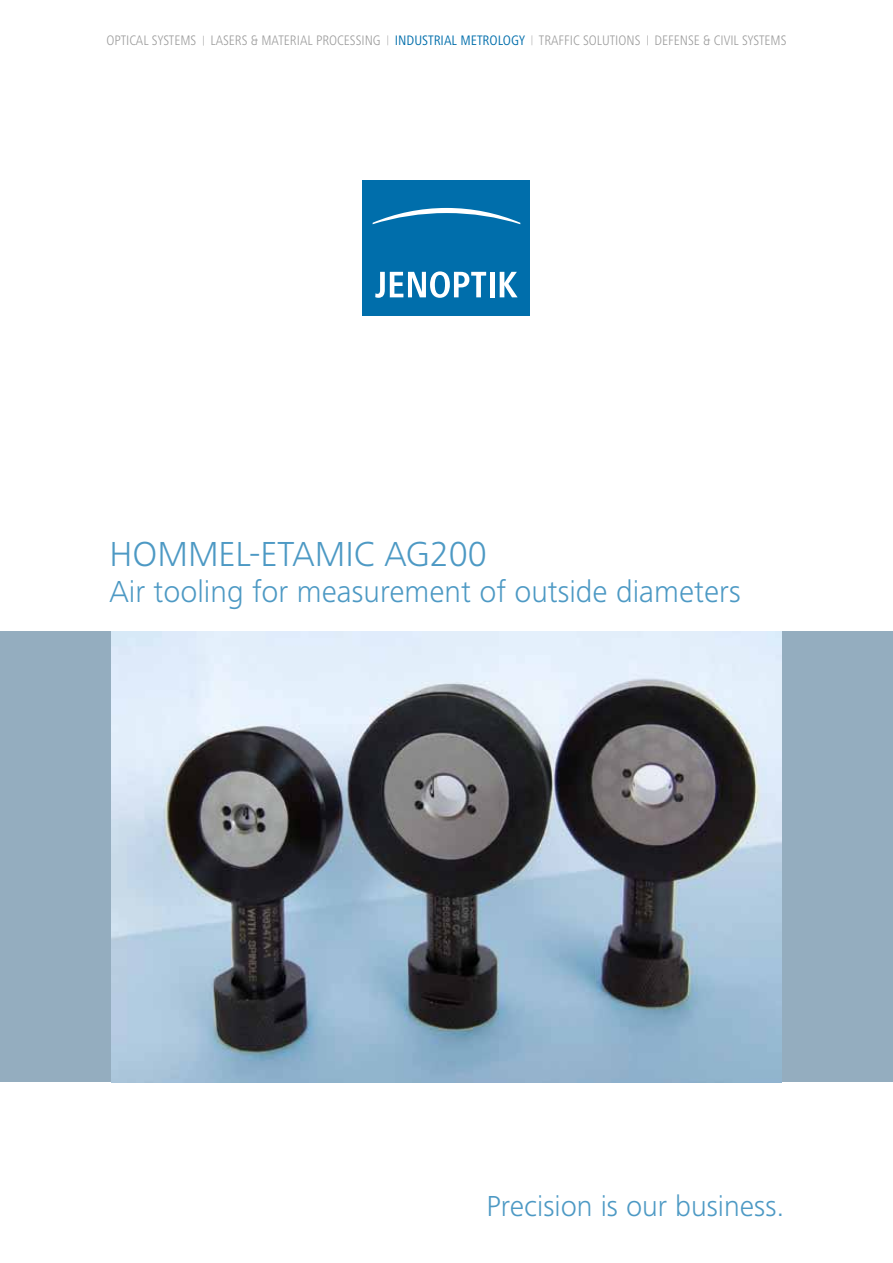
<style>
.page{position:relative;width:893px;height:1263px;background:#fff}
.page>*{position:absolute;margin:0;border:0;box-sizing:border-box;transform-origin:0 0}
.t1{font:300 36px "Frutiger Next LT";color:#4d99c4}
.t2{font:300 31.5px "Frutiger Next LT";color:#4d99c4}
.t3{font:300 30px "Frutiger Next LT";color:#4d99c4}
.t4{font:300 condensed 14.25px "Frutiger Next LT";color:#9a9a9a}
.s1{font-weight:400;color:#006eab}
</style>
<div class="page">
<div style="left:0;top:631px;width:893px;height:451px;background:#94adbf"></div>
<img style="left:112px;top:631px;width:669px;height:451px">
<div style="left:363px;top:180px;width:167px;height:136px;background:#006eab"></div>
<div style="left:490px;top:272px;width:5px;height:25px;background:#fff"></div>
<svg style="left:500px;top:272px;width:18px;height:25px"></svg>
<svg style="left:373px;top:208px;width:147px;height:16px"></svg>
<svg style="left:375px;top:271px;width:111px;height:27px"></svg>
<p class="t4" style="left:106px;top:33px;width:682px">OPTICAL SYSTEMS LASERS &amp; MATERIAL PROCESSING <span class="s1">INDUSTRIAL METROLOGY</span> TRAFFIC SOLUTIONS DEFENSE &amp; CIVIL SYSTEMS</p>
<h1 class="t1" style="left:109px;top:534px;width:379px">HOMMEL-ETAMIC AG200</h1>
<h2 class="t2" style="left:109px;top:574px;width:633px">Air tooling for measurement of outside diameters</h2>
<h3 class="t3" style="left:486px;top:1189px;width:300px">Precision is our business.</h3>
</div>
